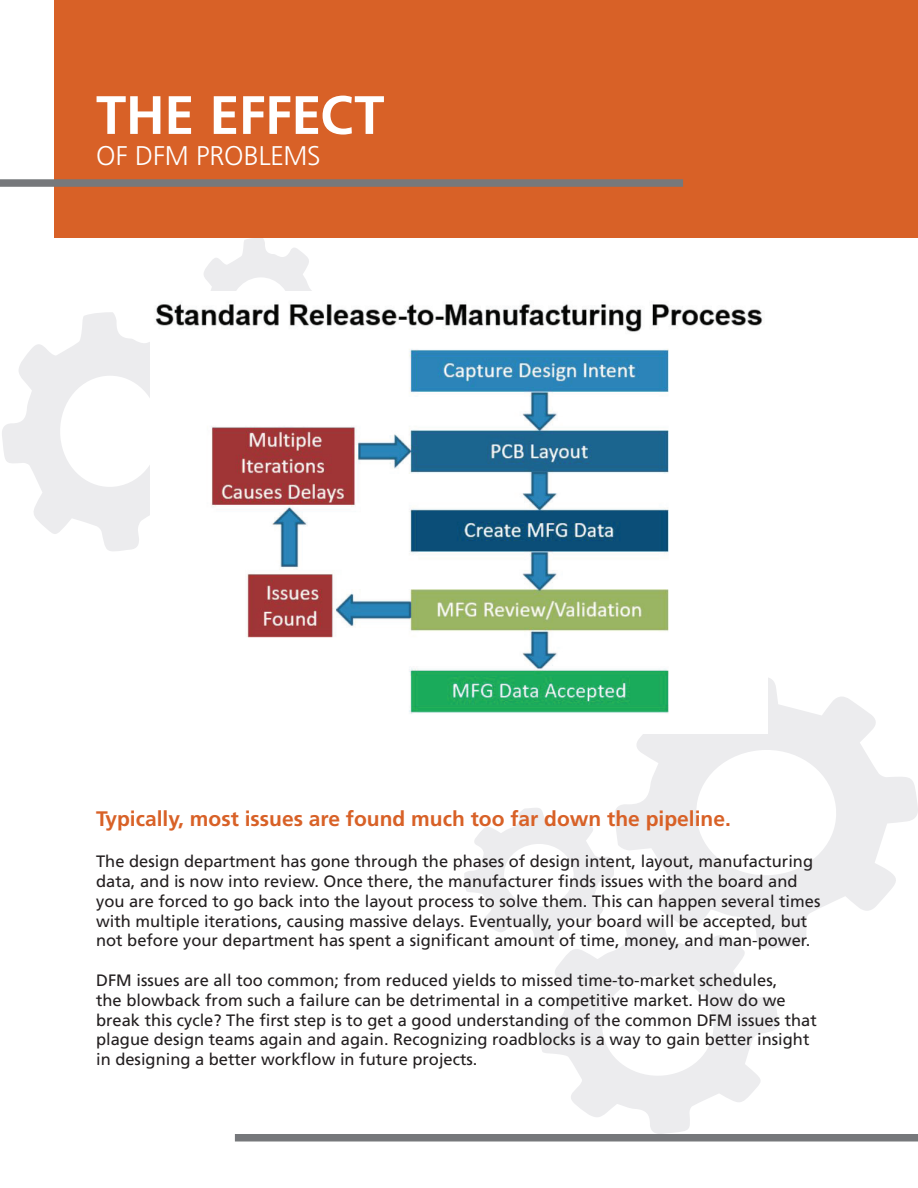
<style>
.page{position:relative;width:918px;height:1188px;background:#fff}
.page>*{position:absolute;margin:0;border:0;box-sizing:border-box;transform-origin:0 0}
.t1{font:700 54px "Frutiger LT Std";letter-spacing:-.01em;color:#fff}
.t2{font:300 27px "Frutiger LT Std";letter-spacing:-.005em;color:#fff}
.t3{font:700 21px "Frutiger LT Std";color:#d86127}
.t4{font:16.5px/19.8px "Frutiger LT Std";color:#231f20}
</style>
<div class="page">
<svg style="left:615px;top:678px;width:303px;height:270px"></svg>
<svg style="left:539px;top:918px;width:240px;height:216px;fill:#f4f4f5"></svg>
<svg style="left:464px;top:808px;width:151px;height:135px"></svg>
<svg style="left:2px;top:312px;width:148px;height:239px"></svg>
<svg style="left:204px;top:238px;width:108px;height:53px"></svg>
<div style="left:54px;top:0;width:864px;height:238px;background:#d86127"></div>
<div style="left:0;top:179px;width:683px;height:8px;background:#76787b"></div>
<div style="left:235px;top:1134px;width:683px;height:8px;background:#76787b"></div>
<img style="left:155px;top:302px;width:613px;height:432px">
<h1 class="t1" style="left:96px;top:83px;width:290px">THE EFFECT</h1>
<h2 class="t2" style="left:96px;top:141px;width:226px">OF DFM PROBLEMS</h2>
<p class="t3" style="left:96px;top:806px;width:636px">Typically, most issues are found much too far down the pipeline.</p>
<p class="t4" style="left:96px;top:852px;width:726px">The design department has gone through the phases of design intent, layout, manufacturing data, and is now into review. Once there, the manufacturer finds issues with the board and you are forced to go back into the layout process to solve them. This can happen several times with multiple iterations, causing massive delays. Eventually, your board will be accepted, but not before your department has spent a significant amount of time, money, and man-power.</p>
<p class="t4" style="left:96px;top:970px;width:722px">DFM issues are all too common; from reduced yields to missed time-to-market schedules,<br>the blowback from such a failure can be detrimental in a competitive market. How do we break this cycle? The first step is to get a good understanding of the common DFM issues that plague design teams again and again. Recognizing roadblocks is a way to gain better insight in designing a better workflow in future projects.</p>
</div>
